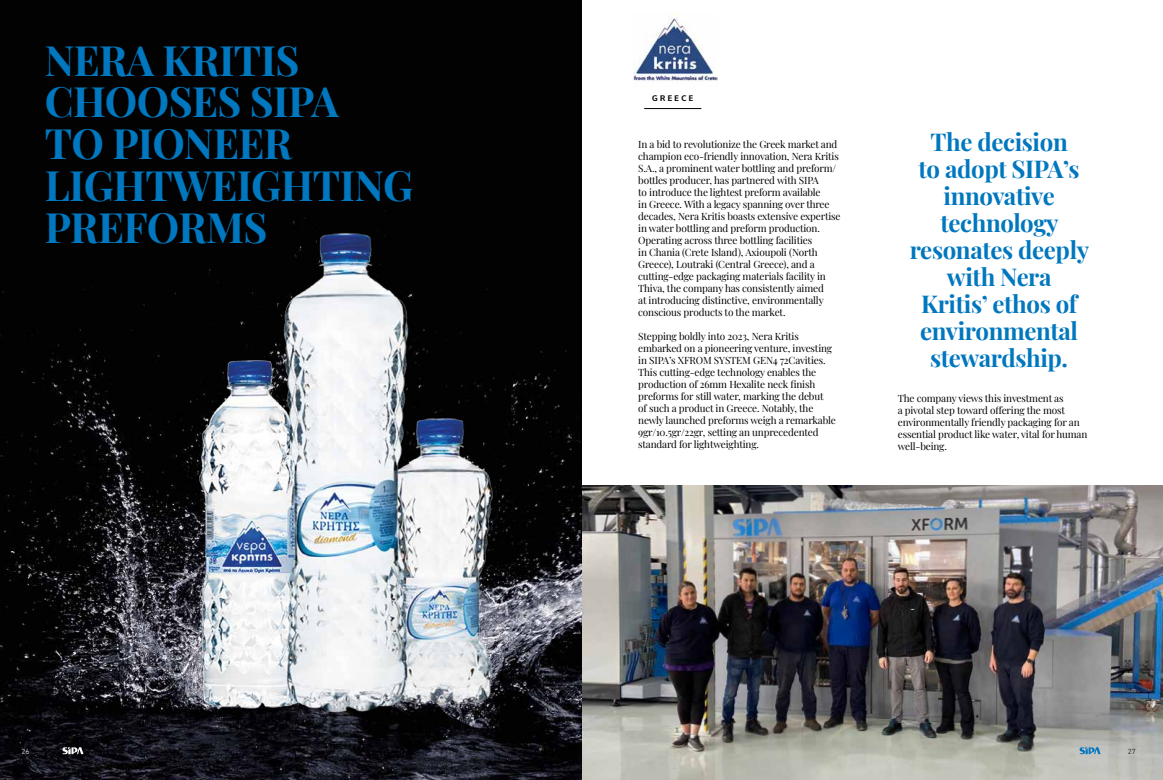
<style>
.page{position:relative;width:1163px;height:780px;background:#fff}
.page>*{position:absolute;margin:0;border:0;box-sizing:border-box;transform-origin:0 0}
.t1{font:700 41px/41.8px "Playfair Display";letter-spacing:-.015em;color:#0077be}
.t2{font:700 24px/27px "Playfair Display";letter-spacing:-.015em;color:#0077be;text-align:center}
.t3{font:10px/12px "Playfair Display";letter-spacing:-.015em;color:#000}
.t4{font:700 8px "Oxygen";letter-spacing:.3em;color:#000}
.t5{font:300 7.5px "DIN Next LT Pro";color:#fff}
.t6{font:300 7.5px "DIN Next LT Pro";color:#000}
</style>
<div class="page">
<hr style="left:644px;top:108px;width:57px;height:1px;background:#000">
<img style="left:633px;top:13px;width:84px;height:69px">
<img style="left:581px;top:485px;width:581px;height:295px">
<img style="left:0;top:0;width:581px;height:780px">
<img style="left:114px;top:206px;width:399px;height:533px">
<svg style="left:61px;top:746px;width:22px;height:8px"></svg>
<svg style="left:1078px;top:746px;width:22px;height:8px"></svg>
<h1 class="t1" style="left:45px;top:36px;width:370px">NERA KRITIS<br>CHOOSES SIPA<br>TO PIONEER<br>LIGHTWEIGHTING<br>PREFORMS</h1>
<p class="t4" style="left:652px;top:93px;width:42px">GREECE</p>
<p class="t3" style="left:638px;top:137px;width:204px">In a bid to revolutionize the Greek market and champion eco-friendly innovation, Nera Kritis S.A., a prominent water bottling and preform/ bottles producer, has partnered with SIPA<br>to introduce the lightest preform available<br>in Greece. With a legacy spanning over three decades, Nera Kritis boasts extensive expertise in water bottling and preform production.<br>Operating across three bottling facilities<br>in Chania (Crete Island), Axioupoli (North Greece), Loutraki (Central Greece), and a cutting-edge packaging materials facility in Thiva, the company has consistently aimed<br>at introducing distinctive, environmentally conscious products to the market.</p>
<p class="t3" style="left:638px;top:329px;width:199px">Stepping boldly into 2023, Nera Kritis embarked on a pioneering venture, investing in SIPA’s XFROM SYSTEM GEN4 72Cavities.<br>This cutting-edge technology enables the production of 26mm Hexalite neck finish preforms for still water, marking the debut<br>of such a product in Greece. Notably, the newly launched preforms weigh a remarkable 9gr/10.5gr/22gr, setting an unprecedented standard for lightweighting.</p>
<h2 class="t2" style="left:909px;top:126px;width:181px">The decision<br>to adopt SIPA’s innovative technology resonates deeply with Nera<br>Kritis’ ethos of environmental stewardship.</h2>
<p class="t3" style="left:897px;top:391px;width:191px">The company views this investment as<br>a pivotal step toward offering the most environmentally friendly packaging for an essential product like water, vital for human well-being.</p>
<p class="t5" style="left:22px;top:747px;width:9px">26</p>
<p class="t6" style="left:1127px;top:747px;width:9px">27</p>
</div>
